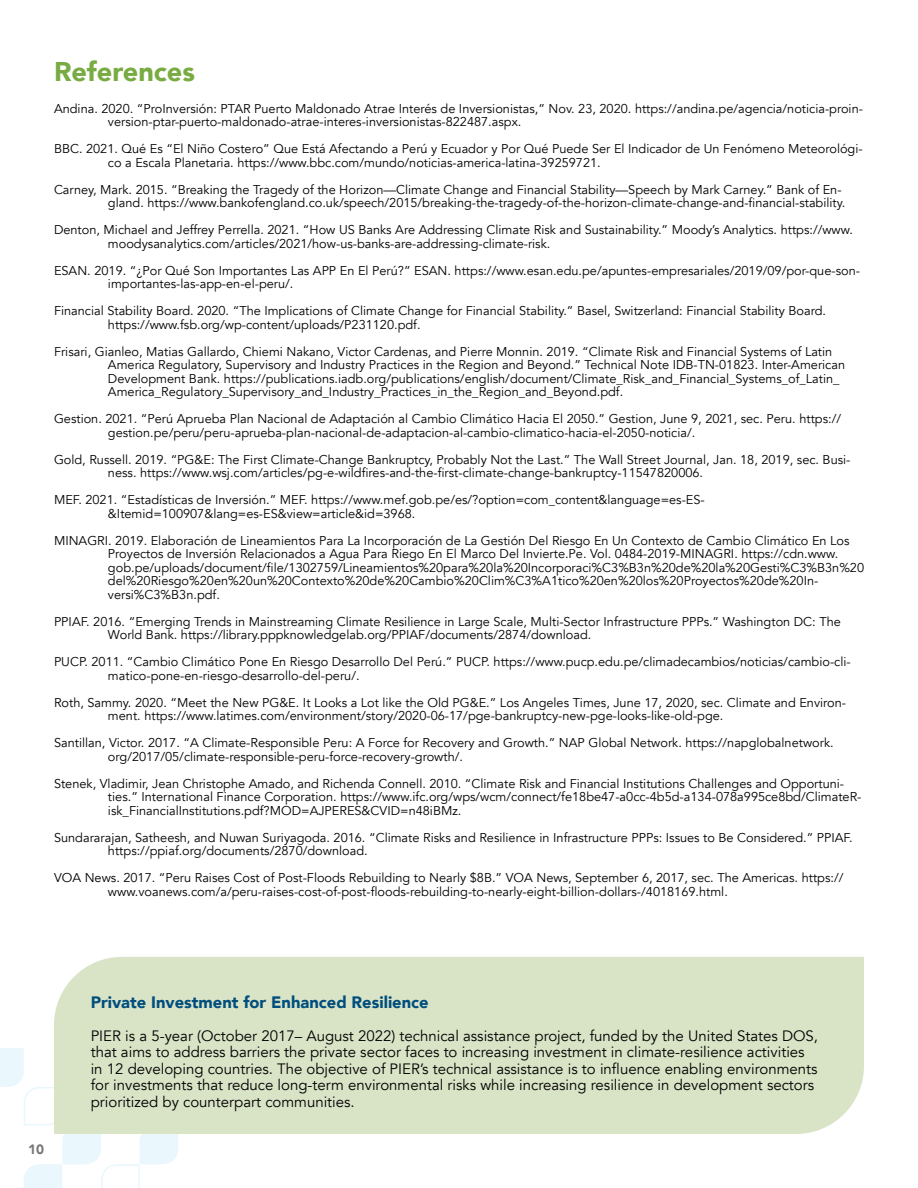
<style>
.page{position:relative;width:918px;height:1188px;background:#fff}
.page>*{position:absolute;margin:0;border:0;box-sizing:border-box;transform-origin:0 0}
.t1{font:900 27px "Avenir";color:#78ab42}
.t2{font:900 16.5px "Avenir";color:#004e7d}
.t3{font:15px/16.5px "Avenir";color:#000}
.t4{font:900 13.5px "Avenir";color:#78787a}
.t5{font:12.75px/13.5px "Avenir";color:#000}
</style>
<div class="page">
<svg style="left:0;top:1048px;width:178px;height:140px"></svg>
<div style="left:54px;top:957px;width:810px;height:177px;background:#d9e3c6"></div>
<h1 class="t1" style="left:54px;top:48px;width:142px">References</h1>
<p class="t5" style="left:108px;top:102px;width:757px;text-indent:-54px">Andina. 2020. “ProInversión: PTAR Puerto Maldonado Atrae Interés de Inversionistas,” Nov. 23, 2020. https://andina.pe/agencia/noticia-proin&shy;version-ptar-puerto-maldonado-atrae-interes-inversionistas-822487.aspx.</p>
<p class="t5" style="left:108px;top:142px;width:756px;text-indent:-54px">BBC. 2021. Qué Es “El Niño Costero” Que Está Afectando a Perú y Ecuador y Por Qué Puede Ser El Indicador de Un Fenómeno Meteorológi&shy;co a Escala Planetaria. https://www.bbc.com/mundo/noticias-america-latina-39259721.</p>
<p class="t5" style="left:54px;top:183px;width:793px;text-align:right">Carney, Mark. 2015. “Breaking the Tragedy of the Horizon—Climate Change and Financial Stability—Speech by Mark Carney.” Bank of En&shy;gland. https://www.bankofengland.co.uk/speech/2015/breaking-the-tragedy-of-the-horizon-climate-change-and-financial-stability.</p>
<p class="t5" style="left:108px;top:223px;width:746px;text-indent:-54px">Denton, Michael and Jeffrey Perrella. 2021. “How US Banks Are Addressing Climate Risk and Sustainability.” Moody’s Analytics. https://www. moodysanalytics.com/articles/2021/how-us-banks-are-addressing-climate-risk.</p>
<p class="t5" style="left:108px;top:264px;width:754px;text-indent:-54px">ESAN. 2019. “¿Por Qué Son Importantes Las APP En El Perú?” ESAN. https://www.esan.edu.pe/apuntes-empresariales/2019/09/por-que-son&shy;importantes-las-app-en-el-peru/.</p>
<p class="t5" style="left:108px;top:304px;width:720px;text-indent:-54px">Financial Stability Board. 2020. “The Implications of Climate Change for Financial Stability.” Basel, Switzerland: Financial Stability Board. https://www.fsb.org/wp-content/uploads/P231120.pdf.</p>
<p class="t5" style="left:108px;top:345px;width:739px;text-indent:-54px">Frisari, Gianleo, Matias Gallardo, Chiemi Nakano, Victor Cardenas, and Pierre Monnin. 2019. “Climate Risk and Financial Systems of Latin America Regulatory, Supervisory and Industry Practices in the Region and Beyond.” Technical Note IDB-TN-01823. Inter-American Development Bank. https://publications.iadb.org/publications/english/document/Climate_Risk_and_Financial_Systems_of_Latin_ America_Regulatory_Supervisory_and_Industry_Practices_in_the_Region_and_Beyond.pdf.</p>
<p class="t5" style="left:108px;top:412px;width:735px;text-indent:-54px">Gestion. 2021. “Perú Aprueba Plan Nacional de Adaptación al Cambio Climático Hacia El 2050.” Gestion, June 9, 2021, sec. Peru. https:// gestion.pe/peru/peru-aprueba-plan-nacional-de-adaptacion-al-cambio-climatico-hacia-el-2050-noticia/.</p>
<p class="t5" style="left:108px;top:453px;width:744px;text-indent:-54px">Gold, Russell. 2019. “PG&amp;E: The First Climate-Change Bankruptcy, Probably Not the Last.” The Wall Street Journal, Jan. 18, 2019, sec. Busi&shy;ness. https://www.wsj.com/articles/pg-e-wildfires-and-the-first-climate-change-bankruptcy-11547820006.</p>
<p class="t5" style="left:108px;top:493px;width:598px;text-indent:-54px">MEF. 2021. “Estadísticas de Inversión.” MEF. https://www.mef.gob.pe/es/?option=com_content&amp;language=es-ES-&amp;Itemid=100907&amp;lang=es-ES&amp;view=article&amp;id=3968.</p>
<p class="t5" style="left:108px;top:534px;width:758px;text-indent:-54px">MINAGRI. 2019. Elaboración de Lineamientos Para La Incorporación de La Gestión Del Riesgo En Un Contexto de Cambio Climático En Los Proyectos de Inversión Relacionados a Agua Para Riego En El Marco Del Invierte.Pe. Vol. 0484-2019-MINAGRI. https://cdn.www. gob.pe/uploads/document/file/1302759/Lineamientos%20para%20la%20Incorporaci%C3%B3n%20de%20la%20Gesti%C3%B3n%20 del%20Riesgo%20en%20un%20Contexto%20de%20Cambio%20Clim%C3%A1tico%20en%20los%20Proyectos%20de%20In&shy;versi%C3%B3n.pdf.</p>
<p class="t5" style="left:108px;top:615px;width:734px;text-indent:-54px">PPIAF. 2016. “Emerging Trends in Mainstreaming Climate Resilience in Large Scale, Multi-Sector Infrastructure PPPs.” Washington DC: The<br>World Bank. https://library.pppknowledgelab.org/PPIAF/documents/2874/download.</p>
<p class="t5" style="left:108px;top:655px;width:744px;text-indent:-54px">PUCP. 2011. “Cambio Climático Pone En Riesgo Desarrollo Del Perú.” PUCP. https://www.pucp.edu.pe/climadecambios/noticias/cambio-cli&shy;matico-pone-en-riesgo-desarrollo-del-peru/.</p>
<p class="t5" style="left:108px;top:696px;width:740px;text-indent:-54px">Roth, Sammy. 2020. “Meet the New PG&amp;E. It Looks a Lot like the Old PG&amp;E.” Los Angeles Times, June 17, 2020, sec. Climate and Environ&shy;ment. https://www.latimes.com/environment/story/2020-06-17/pge-bankruptcy-new-pge-looks-like-old-pge.</p>
<p class="t5" style="left:108px;top:736px;width:727px;text-indent:-54px">Santillan, Victor. 2017. “A Climate-Responsible Peru: A Force for Recovery and Growth.” NAP Global Network. https://napglobalnetwork. org/2017/05/climate-responsible-peru-force-recovery-growth/.</p>
<p class="t5" style="left:108px;top:777px;width:755px;text-indent:-54px">Stenek, Vladimir, Jean Christophe Amado, and Richenda Connell. 2010. “Climate Risk and Financial Institutions Challenges and Opportuni&shy;ties.” International Finance Corporation. https://www.ifc.org/wps/wcm/connect/fe18be47-a0cc-4b5d-a134-078a995ce8bd/ClimateR&shy;isk_FinancialInstitutions.pdf?MOD=AJPERES&amp;CVID=n48iBMz.</p>
<p class="t5" style="left:108px;top:831px;width:746px;text-indent:-54px">Sundararajan, Satheesh, and Nuwan Suriyagoda. 2016. “Climate Risks and Resilience in Infrastructure PPPs: Issues to Be Considered.” PPIAF. https://ppiaf.org/documents/2870/download.</p>
<p class="t5" style="left:108px;top:871px;width:737px;text-indent:-54px">VOA News. 2017. “Peru Raises Cost of Post-Floods Rebuilding to Nearly $8B.” VOA News, September 6, 2017, sec. The Americas. https:// www.voanews.com/a/peru-raises-cost-of-post-floods-rebuilding-to-nearly-eight-billion-dollars-/4018169.html.</p>
<p class="t4" style="left:28px;top:1138px;width:17px">10</p>
<p class="t2" style="left:91px;top:988px;width:339px">Private Investment for Enhanced Resilience</p>
<p class="t3" style="left:91px;top:1028px;width:729px">PIER is a 5-year (October 2017– August 2022) technical assistance project, funded by the United States DOS, that aims to address barriers the private sector faces to increasing investment in climate-resilience activities in 12 developing countries. The objective of PIER’s technical assistance is to influence enabling environments for investments that reduce long-term environmental risks while increasing resilience in development sectors prioritized by counterpart communities.</p>
</div>
